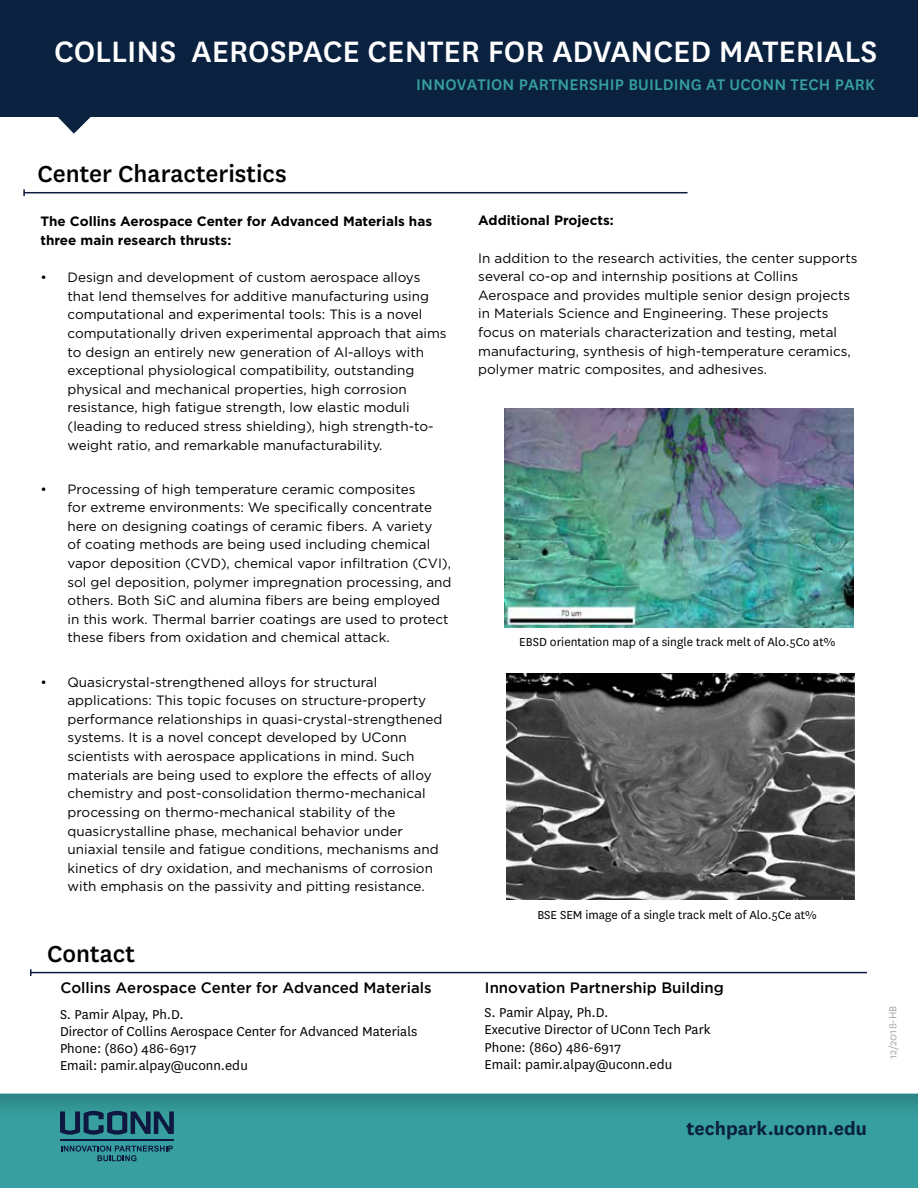
<style>
.page{position:relative;width:918px;height:1188px;background:#fff}
.page>*{position:absolute;margin:0;border:0;box-sizing:border-box;transform-origin:0 0}
.t1{font:500 34.5px "National";color:#fff}
.t2{font:500 27px "National";color:#000}
.t3{font:700 21px "National";color:#0a2240}
.t4{font:500 18px "National";letter-spacing:.01em;color:#379f9f}
.t5{font:15px/17.2px "National";color:#000}
.t6{font:500 15px "Gotham";color:#000}
.t7{font:13.5px/18.6px "Gotham";color:#000}
.t8{font:700 13.5px/18.6px "Gotham";color:#000}
.t9{font:13.5px "National";color:#000}
.t10{font:12px "National";color:#a7a9ac}
</style>
<div class="page">
<div style="left:0;top:1094px;width:918px;height:94px;background:#379f9f"></div>
<div style="left:0;top:0;width:918px;height:1119px;background:#000;opacity:.33"></div>
<div style="left:0;top:0;width:918px;height:1094px;background:#fff"></div>
<svg style="left:58px;top:117px;width:33px;height:17px"></svg>
<svg style="left:61px;top:1146px;width:112px;height:15px"></svg>
<svg style="left:60px;top:1111px;width:114px;height:24px"></svg>
<hr style="left:60px;top:1140px;width:114px;height:1px;background:#0e1840">
<div style="left:0;top:0;width:918px;height:117px;background:#0a2240"></div>
<hr style="left:24px;top:192px;width:664px;height:1px;background:#0e1840">
<svg style="left:23px;top:189px;width:2px;height:7px"></svg>
<hr style="left:31px;top:972px;width:836px;height:1px;background:#0e1840">
<svg style="left:30px;top:969px;width:2px;height:7px"></svg>
<img style="left:505px;top:408px;width:348px;height:219px">
<img style="left:506px;top:674px;width:349px;height:225px">
<h1 class="t1" style="left:54px;top:28px;width:825px">COLLINS AEROSPACE CENTER FOR ADVANCED MATERIALS</h1>
<h3 class="t4" style="left:416px;top:72px;width:460px">INNOVATION PARTNERSHIP BUILDING AT UCONN TECH PARK</h3>
<h2 class="t2" style="left:38px;top:156px;width:251px">Center Characteristics</h2>
<p class="t8" style="left:40px;top:212px;width:393px">The Collins Aerospace Center for Advanced Materials has three main research thrusts:</p>
<p class="t7" style="left:68px;top:268px;width:381px;text-indent:-27px">• Design and development of custom aerospace alloys that lend themselves for additive manufacturing using computational and experimental tools: This is a novel computationally driven experimental approach that aims to design an entirely new generation of Al-alloys with exceptional physiological compatibility, outstanding physical and mechanical properties, high corrosion resistance, high fatigue strength, low elastic moduli (leading to reduced stress shielding), high strength-to&shy;weight ratio, and remarkable manufacturability.</p>
<p class="t7" style="left:68px;top:479px;width:385px;text-indent:-27px">• Processing of high temperature ceramic composites<br>for extreme environments: We specifically concentrate here on designing coatings of ceramic fibers. A variety<br>of coating methods are being used including chemical vapor deposition (CVD), chemical vapor infiltration (CVI), sol gel deposition, polymer impregnation processing, and others. Both SiC and alumina fibers are being employed in this work. Thermal barrier coatings are used to protect these fibers from oxidation and chemical attack.</p>
<p class="t7" style="left:68px;top:672px;width:376px;text-indent:-27px">• Quasicrystal-strengthened alloys for structural applications: This topic focuses on structure-property performance relationships in quasi-crystal-strengthened systems. It is a novel concept developed by UConn scientists with aerospace applications in mind. Such materials are being used to explore the effects of alloy chemistry and post-consolidation thermo-mechanical processing on thermo-mechanical stability of the quasicrystalline phase, mechanical behavior under uniaxial tensile and fatigue conditions, mechanisms and kinetics of dry oxidation, and mechanisms of corrosion with emphasis on the passivity and pitting resistance.</p>
<h2 class="t2" style="left:47px;top:935px;width:89px">Contact</h2>
<p class="t6" style="left:60px;top:979px;width:373px">Collins Aerospace Center for Advanced Materials</p>
<p class="t5" style="left:60px;top:1005px;width:359px">S. Pamir Alpay, Ph.D.<br>Director of Collins Aerospace Center for Advanced Materials Phone: (860) 486-6917<br>Email: pamir.alpay@uconn.edu</p>
<p class="t8" style="left:478px;top:211px;width:137px">Additional Projects:</p>
<p class="t7" style="left:478px;top:248px;width:381px">In addition to the research activities, the center supports several co-op and internship positions at Collins Aerospace and provides multiple senior design projects in Materials Science and Engineering. These projects focus on materials characterization and testing, metal manufacturing, synthesis of high-temperature ceramics, polymer matric composites, and adhesives.</p>
<p class="t9" style="left:519px;top:633px;width:318px">EBSD orientation map of a single track melt of Al0.5Co at%</p>
<p class="t9" style="left:537px;top:906px;width:281px">BSE SEM image of a single track melt of Al0.5Ce at%</p>
<p class="t6" style="left:485px;top:979px;width:240px">Innovation Partnership Building</p>
<p class="t5" style="left:485px;top:1003px;width:228px">S. Pamir Alpay, Ph.D.<br>Executive Director of UConn Tech Park<br>Phone: (860) 486-6917<br>Email: pamir.alpay@uconn.edu</p>
<h3 class="t3" style="left:687px;top:1113px;width:182px">techpark.uconn.edu</h3>
<p class="t10" style="left:885px;top:1059px;width:55px;rotate:-90deg">12/2018-HB</p>
</div>
